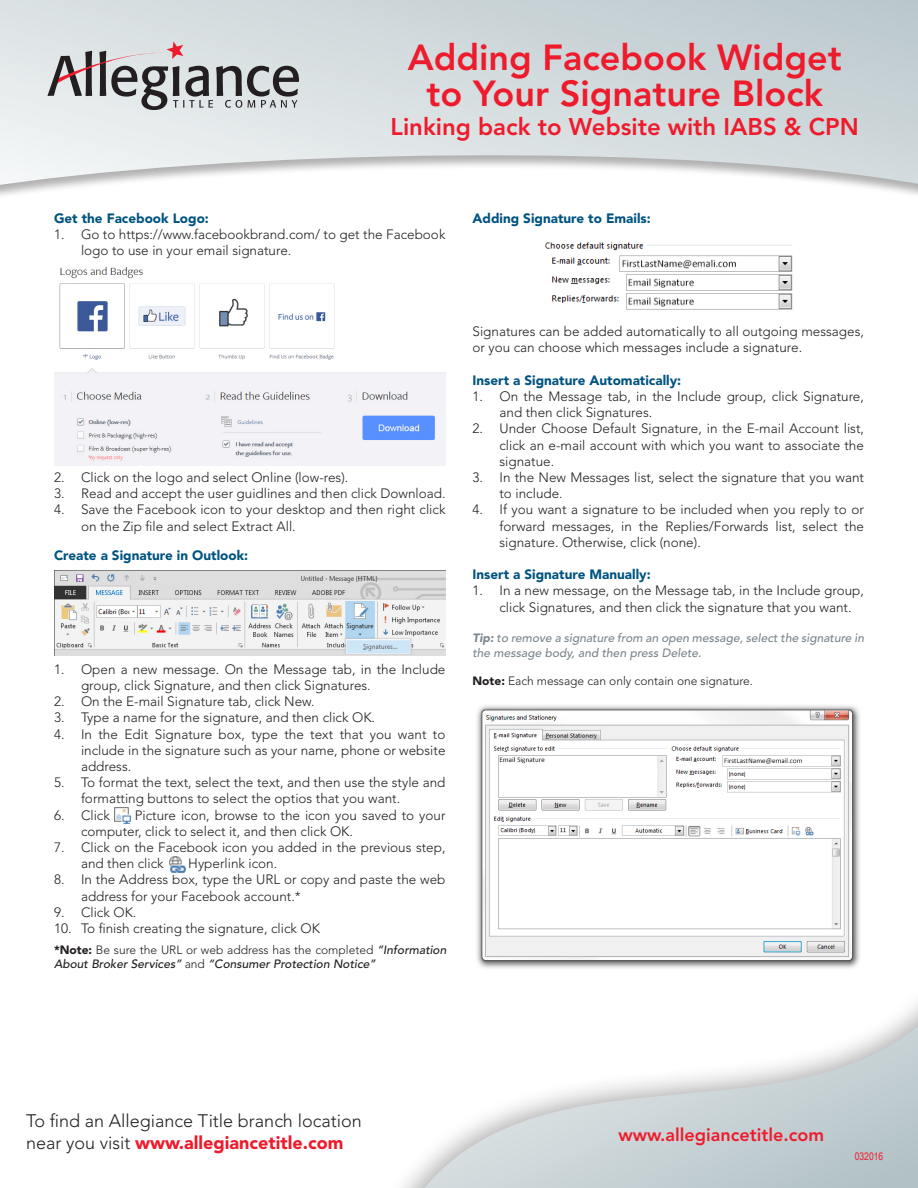
<style>
.page{position:relative;width:918px;height:1188px;background:#fff}
.page>*{position:absolute;margin:0;border:0;box-sizing:border-box;transform-origin:0 0}
.t1{font:800 36px "Avenir LT Std";color:#ee1b2c}
.t2{font:800 24px "Avenir LT Std";color:#ee1b2c}
.t3{font:300 18px/21.6px "Avenir LT Std";color:#231f20}
.t4{font:800 18px "Avenir LT Std";color:#ee1b2c}
.t5{font:300 13.5px/16.2px "Avenir LT Std";color:#231f20}
.t6{font:900 13.5px "Avenir LT Std";color:#005480}
.t7{font:italic 500 12px/14.4px "Avenir LT Std";color:#231f20}
.t8{font:italic 500 12px/14.4px "Avenir LT Std";color:#7c868d}
.t9{font:300 12px "Avenir LT Std";color:#231f20}
.t10{font:10.5px "Arial Narrow";color:#ee1b2c}
.s1{font-weight:900;font-style:normal}
.s2{font-weight:300;font-style:normal}
.s3{font-weight:900}
.s4{font-weight:900;color:#ee1b2c}
</style>
<div class="page">
<svg style="left:0;top:0;width:918px;height:189px;background:#d7dee0"></svg>
<svg style="left:48px;top:42px;width:251px;height:68px;background:#b3b4b6"></svg>
<svg style="left:405px;top:1003px;width:513px;height:185px"></svg>
<img style="left:54px;top:267px;width:392px;height:199px">
<img style="left:169px;top:856px;width:17px;height:17px">
<img style="left:114px;top:807px;width:17px;height:17px">
<img style="left:54px;top:570px;width:392px;height:85px">
<img style="left:544px;top:242px;width:249px;height:68px">
<img style="left:477px;top:705px;width:383px;height:263px">
<p class="t1" style="left:408px;top:37px;width:436px">Adding Facebook Widget</p>
<p class="t1" style="left:426px;top:73px;width:398px">to Your Signature Block</p>
<p class="t2" style="left:391px;top:113px;width:470px">Linking back to Website with IABS &amp; CPN</p>
<p class="t6" style="left:54px;top:210px;width:156px">Get the Facebook Logo:</p>
<p class="t5" style="left:81px;top:226px;width:366px;text-indent:-27px">1. Go to https://www.facebookbrand.com/ to get the Facebook logo to use in your email signature.</p>
<p class="t6" style="left:472px;top:210px;width:180px">Adding Signature to Emails:</p>
<p class="t5" style="left:54px;top:469px;width:296px">2. Click on the logo and select Online (low-res).</p>
<p class="t5" style="left:54px;top:486px;width:393px">3. Read and accept the user guidlines and then click Download.</p>
<p class="t5" style="left:81px;top:502px;width:366px;text-indent:-27px">4. Save the Facebook icon to your desktop and then right click on the Zip file and select Extract All.</p>
<p class="t6" style="left:54px;top:547px;width:196px">Create a Signature in Outlook:</p>
<p class="t5" style="left:81px;top:661px;width:366px;text-indent:-27px">1. Open a new message. On the Message tab, in the Include group, click Signature, and then click Signatures.</p>
<p class="t5" style="left:54px;top:693px;width:262px">2. On the E-mail Signature tab, click New.</p>
<p class="t5" style="left:54px;top:710px;width:323px">3. Type a name for the signature, and then click OK.</p>
<p class="t5" style="left:81px;top:726px;width:366px;text-align:justify;text-indent:-27px">4. In the Edit Signature box, type the text that you want to include in the signature such as your name, phone or website address.</p>
<p class="t5" style="left:81px;top:774px;width:366px;text-indent:-27px">5. To format the text, select the text, and then use the style and formatting buttons to select the optios that you want.</p>
<p class="t5" style="left:54px;top:807px;width:57px">6. Click</p>
<p class="t5" style="left:81px;top:807px;width:366px;text-indent:54px">Picture icon, browse to the icon you saved to your computer, click to select it, and then click OK.</p>
<p class="t5" style="left:81px;top:839px;width:366px;text-indent:-27px">7. Click on the Facebook icon you added in the previous step, and then click</p>
<p class="t5" style="left:188px;top:855px;width:91px">Hyperlink icon.</p>
<p class="t5" style="left:81px;top:872px;width:366px;text-indent:-27px">8. In the Address box, type the URL or copy and paste the web address for your Facebook account.*</p>
<p class="t5" style="left:54px;top:904px;width:84px">9. Click OK.</p>
<p class="t5" style="left:54px;top:920px;width:268px">10. To finish creating the signature, click OK</p>
<p class="t7" style="left:54px;top:943px;width:394px"><span class="s1">*Note:</span> <span class="s2">Be sure the URL or web address has the completed</span> “Information<br>About Broker Services” <span class="s2">and</span> “Consumer Protection Notice”</p>
<p class="t5" style="left:472px;top:324px;width:393px">Signatures can be added automatically to all outgoing messages, or you can choose which messages include a signature.</p>
<p class="t6" style="left:472px;top:372px;width:210px">Insert a Signature Automatically:</p>
<p class="t5" style="left:500px;top:388px;width:366px;text-indent:-27px">1. On the Message tab, in the Include group, click Signature, and then click Signatures.</p>
<p class="t5" style="left:500px;top:421px;width:366px;text-align:justify;text-indent:-27px">2. Under Choose Default Signature, in the E-mail Account list, click an e-mail account with which you want to associate the signatue.</p>
<p class="t5" style="left:500px;top:469px;width:366px;text-indent:-27px">3. In the New Messages list, select the signature that you want to include.</p>
<p class="t5" style="left:500px;top:502px;width:366px;text-align:justify;text-indent:-27px">4. If you want a signature to be included when you reply to or forward messages, in the Replies/Forwards list, select the signature. Otherwise, click (none).</p>
<p class="t6" style="left:472px;top:566px;width:180px">Insert a Signature Manually:</p>
<p class="t5" style="left:500px;top:583px;width:366px;text-indent:-27px">1. In a new message, on the Message tab, in the Include group, click Signatures, and then click the signature that you want.</p>
<p class="t8" style="left:472px;top:631px;width:393px"><span class="s3">Tip:</span> to remove a signature from an open message, select the signature in the message body, and then press Delete.</p>
<p class="t9" style="left:472px;top:674px;width:282px"><span class="s3">Note:</span> Each message can only contain one signature.</p>
<p class="t3" style="left:26px;top:1110px;width:337px">To find an Allegiance Title branch location near you visit <span class="s4">www.allegiancetitle.com</span></p>
<p class="t4" style="left:619px;top:1124px;width:207px">www.allegiancetitle.com</p>
<p class="t10" style="left:855px;top:1149px;width:30px">032016</p>
</div>
